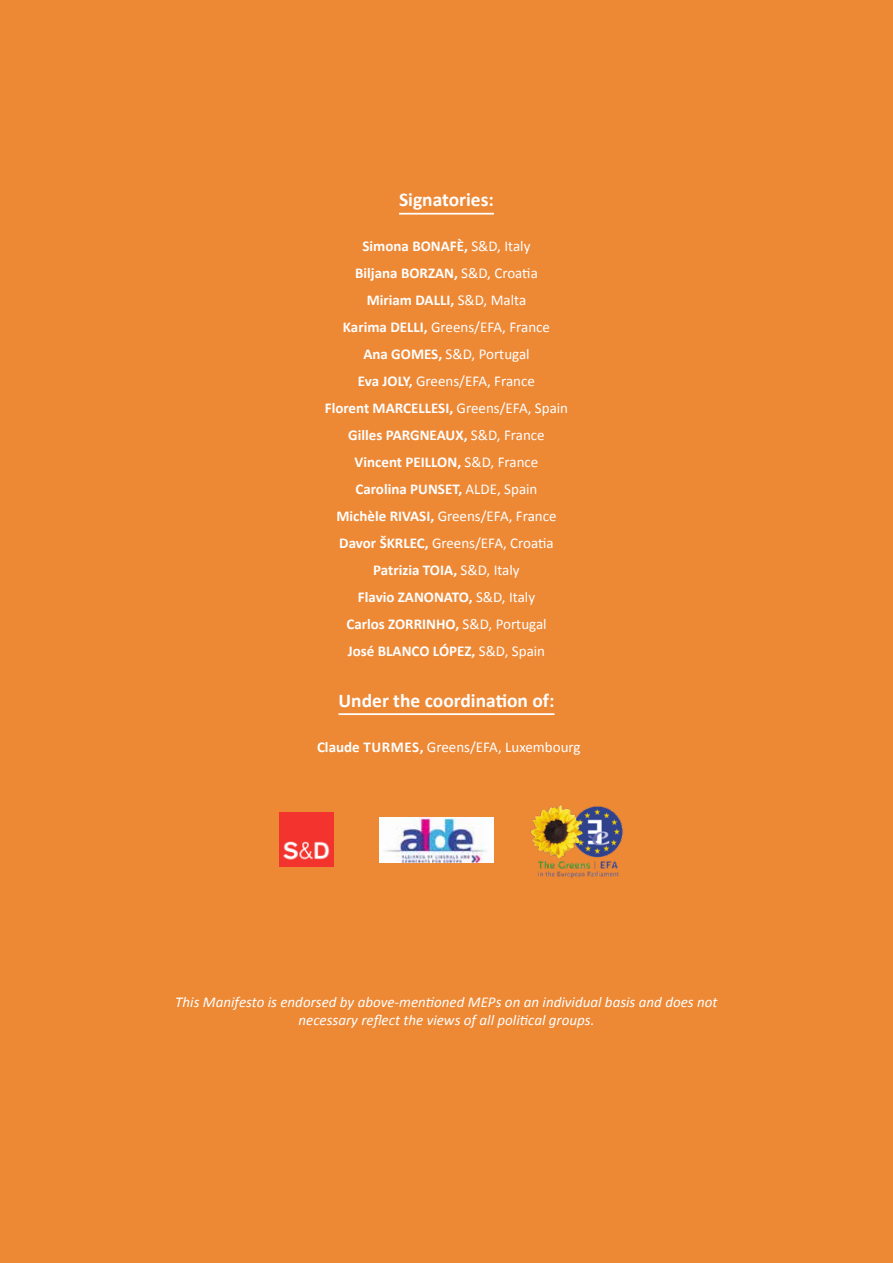
<style>
.page{position:relative;width:893px;height:1263px;background:#ed8835}
.page>*{position:absolute;margin:0;border:0;box-sizing:border-box;transform-origin:0 0}
.t1{font:700 19.5px "Calibri";color:#fff}
.t2{font:700 15px/27px "Calibri";color:#fff;text-align:center}
.t3{font:italic 15px/18px "Calibri";color:#fff;text-align:center}
.t4{font:15px "Calibri";color:#fff}
.s1{font-weight:400}
.s2{font-weight:700}
</style>
<div class="page">
<hr style="left:399px;top:213px;width:95px;height:2px;background:#fff">
<hr style="left:338px;top:713px;width:216px;height:2px;background:#fff">
<img style="left:280px;top:812px;width:54px;height:54px">
<img style="left:530px;top:804px;width:95px;height:77px">
<img style="left:380px;top:818px;width:113px;height:44px">
<h1 class="t1" style="left:399px;top:187px;width:96px">Signatories:</h1>
<p class="t2" style="left:325px;top:233px;width:245px">Simona BONAFÈ, <span class="s1">S&amp;D, Italy<br></span>Biljana BORZAN, <span class="s1">S&amp;D, Croatia<br></span>Miriam DALLI, <span class="s1">S&amp;D, Malta<br></span>Karima DELLI, <span class="s1">Greens/EFA, France<br></span>Ana GOMES, <span class="s1">S&amp;D, Portugal<br></span>Eva JOLY, <span class="s1">Greens/EFA, France<br></span>Florent MARCELLESI, <span class="s1">Greens/EFA, Spain<br></span>Gilles PARGNEAUX, <span class="s1">S&amp;D, France<br></span>Vincent PEILLON, <span class="s1">S&amp;D, France<br></span>Carolina PUNSET, <span class="s1">ALDE, Spain<br></span>Michèle RIVASI, <span class="s1">Greens/EFA, France<br></span>Davor ŠKRLEC, <span class="s1">Greens/EFA, Croatia<br></span>Patrizia TOIA, <span class="s1">S&amp;D, Italy<br></span>Flavio ZANONATO, <span class="s1">S&amp;D, Italy<br></span>Carlos ZORRINHO, <span class="s1">S&amp;D, Portugal<br></span>José BLANCO LÓPEZ, <span class="s1">S&amp;D, Spain</span></p>
<h1 class="t1" style="left:338px;top:688px;width:217px">Under the coordination of:</h1>
<p class="t2" style="left:317px;top:733px;width:65px">Claude Turmes</p>
<p class="t4" style="left:420px;top:737px;width:163px"><span class="s2">,</span> Greens/EFA, Luxembourg</p>
<p class="t3" style="left:175px;top:992px;width:544px">This Manifesto is endorsed by above-mentioned MEPs on an individual basis and does not necessary reflect the views of all political groups.</p>
</div>
